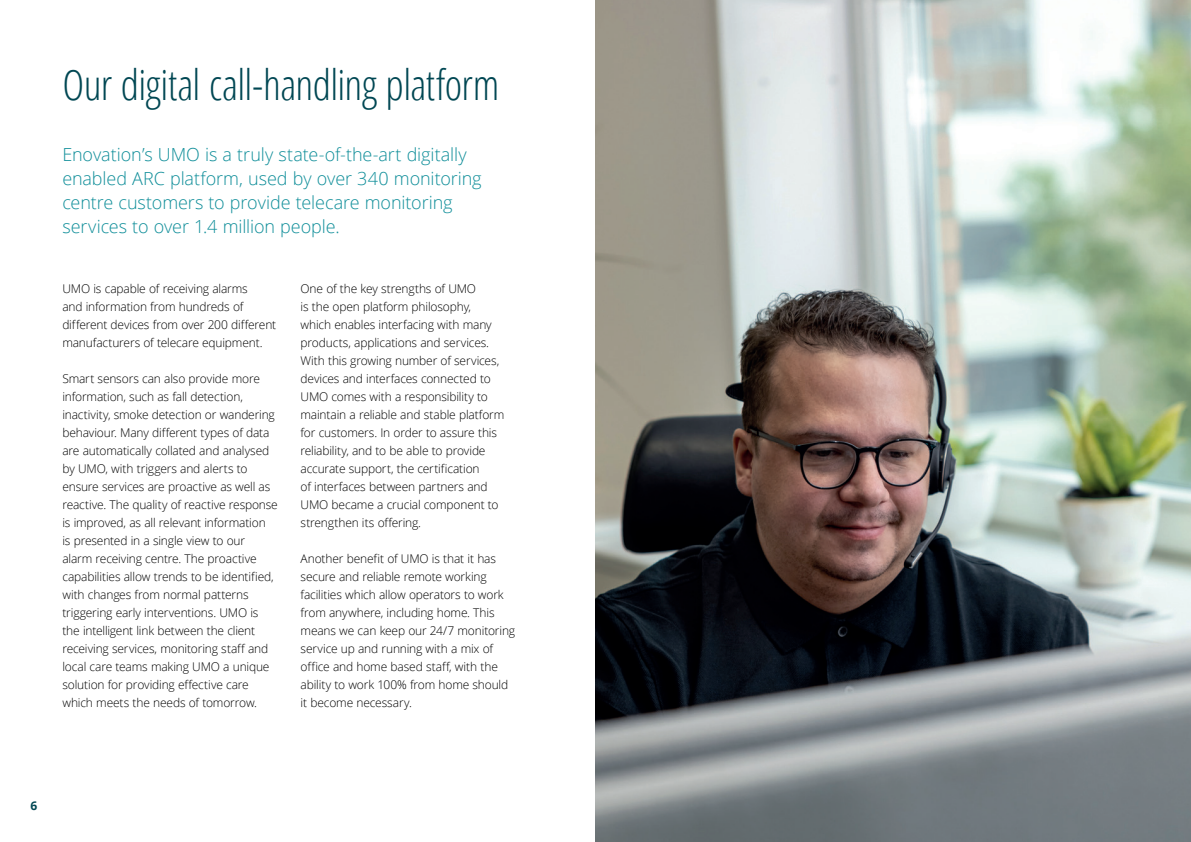
<style>
.page{position:relative;width:1191px;height:842px;background:#fff}
.page>*{position:absolute;margin:0;border:0;box-sizing:border-box;transform-origin:0 0}
.t1{font:300 condensed 42px "Open Sans";letter-spacing:-.02em;color:#004753}
.t2{font:300 18px/24px "Open Sans";letter-spacing:-.005em;color:#0f8e99}
.t3{font:300 12px/18px "Open Sans";letter-spacing:-.015em;color:#000001}
.t4{font:700 12px "Open Sans";color:#004753}
</style>
<div class="page">
<img style="left:595px;top:0;width:596px;height:842px">
<h1 class="t1" style="left:62px;top:68px;width:439px">Our digital call-handling platform</h1>
<h2 class="t2" style="left:62px;top:144px;width:421px">Enovation’s UMO is a truly state-of-the-art digitally enabled ARC platform, used by over 340 monitoring centre customers to provide telecare monitoring services to over 1.4 million people.</h2>
<p class="t3" style="left:62px;top:280px;width:215px">UMO is capable of receiving alarms<br>and information from hundreds of different devices from over 200 different manufacturers of telecare equipment.</p>
<p class="t3" style="left:62px;top:370px;width:217px">Smart sensors can also provide more information, such as fall detection, inactivity, smoke detection or wandering behaviour. Many different types of data are automatically collated and analysed by UMO, with triggers and alerts to ensure services are proactive as well as reactive. The quality of reactive response is improved, as all relevant information<br>is presented in a single view to our alarm receiving centre. The proactive capabilities allow trends to be identified, with changes from normal patterns triggering early interventions. UMO is the intelligent link between the client receiving services, monitoring staff and local care teams making UMO a unique solution for providing effective care which meets the needs of tomorrow.</p>
<p class="t3" style="left:300px;top:280px;width:205px">One of the key strengths of UMO<br>is the open platform philosophy, which enables interfacing with many products, applications and services.<br>With this growing number of services, devices and interfaces connected to UMO comes with a responsibility to maintain a reliable and stable platform for customers. In order to assure this reliability, and to be able to provide accurate support, the certification<br>of interfaces between partners and UMO became a crucial component to strengthen its offering.</p>
<p class="t3" style="left:300px;top:550px;width:216px">Another benefit of UMO is that it has secure and reliable remote working facilities which allow operators to work from anywhere, including home. This means we can keep our 24/7 monitoring service up and running with a mix of office and home based staff, with the ability to work 100% from home should it become necessary.</p>
<p class="t4" style="left:31px;top:801px;width:8px">6</p>
</div>
